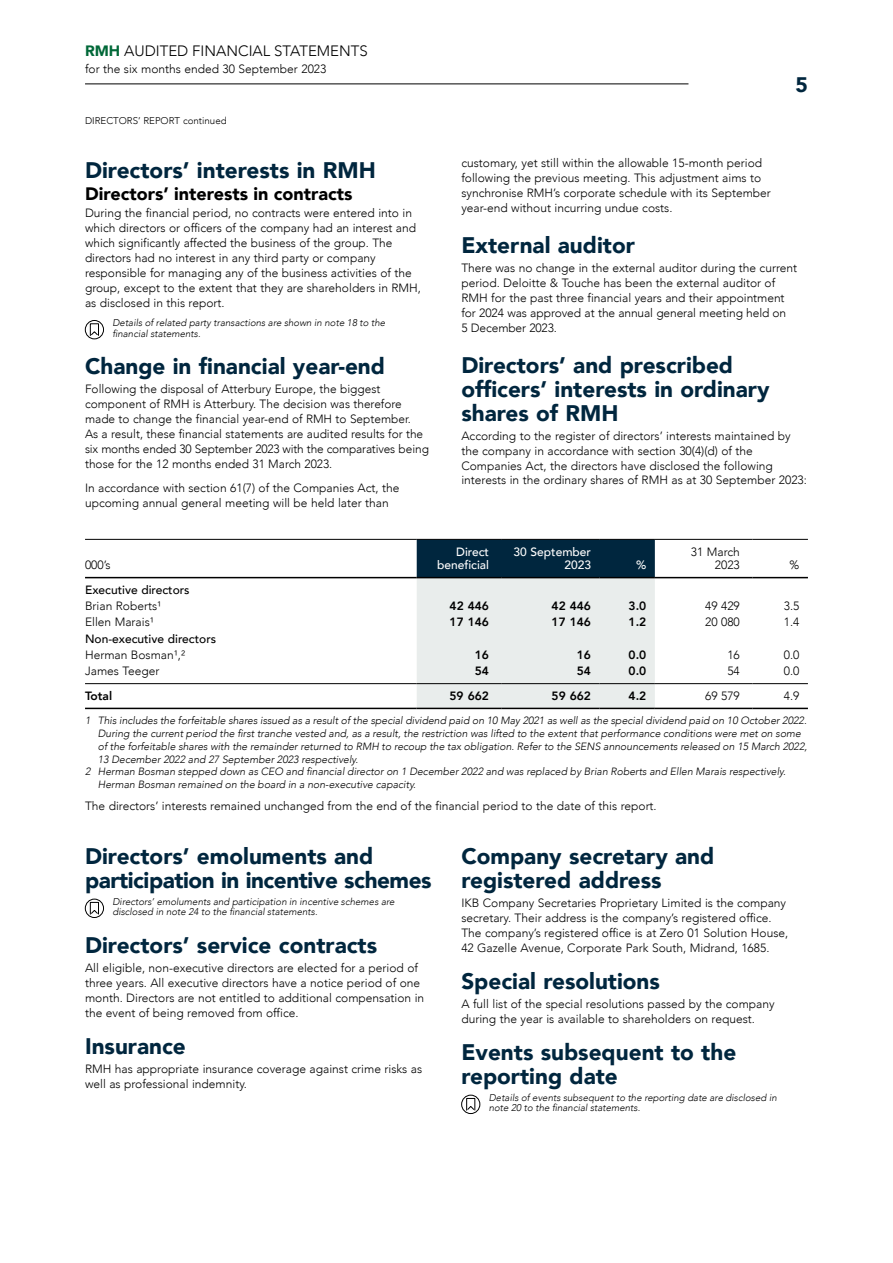
<style>
.page{position:relative;width:893px;height:1263px;background:#fff}
.page>*{position:absolute;margin:0;border:0;box-sizing:border-box;transform-origin:0 0}
.t1{font:900 22.5px/24px "Avenir";color:#00263e}
.t2{font:900 22.5px/24px "Avenir";letter-spacing:-.02em;color:#00263e}
.t3{font:900 21px "Avenir";color:#00263e}
.t4{font:900 18px "Avenir";color:#000}
.t5{font:300 15px "Avenir";color:#000}
.t6{font:300 12px/15px "Avenir";color:#000}
.t7{font:800 12px "Avenir";color:#000}
.t8{font:500 12px "Avenir";color:#000}
.t9{font:500 12px/13.5px "Avenir";color:#fff;text-align:right}
.t10{font:italic 300 10.5px "Avenir";color:#000}
.t11{font:italic 300 9.75px/10.5px "Avenir";color:#000}
.t12{font:300 9.75px "Avenir";color:#000}
.s1{font-weight:900;color:#006838}
</style>
<div class="page">
<div style="left:85px;top:320px;width:19px;height:19px;border:1px solid #000;border-radius:50%"></div>
<div style="left:90px;top:323px;width:9px;height:13px;border:1px solid #000"></div>
<svg style="left:91px;top:331px;width:7px;height:4px"></svg>
<svg style="left:417px;top:540px;width:238px;height:168px;background:#b3bfc3"></svg>
<hr style="left:85px;top:577px;width:332px;height:1px;background:#000">
<hr style="left:417px;top:577px;width:85px;height:1px;background:#000">
<hr style="left:502px;top:577px;width:98px;height:1px;background:#000">
<hr style="left:600px;top:577px;width:55px;height:1px;background:#000">
<hr style="left:655px;top:577px;width:98px;height:1px;background:#000">
<hr style="left:753px;top:577px;width:55px;height:1px;background:#000">
<hr style="left:85px;top:708px;width:332px;height:1px;background:#000">
<hr style="left:417px;top:708px;width:85px;height:1px;background:#000">
<hr style="left:502px;top:708px;width:98px;height:1px;background:#000">
<hr style="left:600px;top:708px;width:55px;height:1px;background:#000">
<hr style="left:655px;top:708px;width:98px;height:1px;background:#000">
<hr style="left:753px;top:708px;width:55px;height:1px;background:#000">
<hr style="left:85px;top:683px;width:332px;height:1px;background:#000">
<hr style="left:417px;top:683px;width:85px;height:1px;background:#000">
<hr style="left:502px;top:683px;width:98px;height:1px;background:#000">
<hr style="left:600px;top:683px;width:55px;height:1px;background:#000">
<hr style="left:655px;top:683px;width:98px;height:1px;background:#000">
<hr style="left:753px;top:683px;width:55px;height:1px;background:#000">
<hr style="left:85px;top:539px;width:332px;height:1px;background:#000">
<hr style="left:417px;top:539px;width:85px;height:1px;background:#000">
<hr style="left:502px;top:539px;width:98px;height:1px;background:#000">
<hr style="left:600px;top:539px;width:55px;height:1px;background:#000">
<hr style="left:655px;top:539px;width:98px;height:1px;background:#000">
<hr style="left:753px;top:539px;width:55px;height:1px;background:#000">
<div style="left:85px;top:899px;width:19px;height:19px;border:1px solid #000;border-radius:50%"></div>
<div style="left:90px;top:902px;width:9px;height:12px;border:1px solid #000"></div>
<svg style="left:91px;top:910px;width:7px;height:4px"></svg>
<div style="left:461px;top:1095px;width:19px;height:19px;border:1px solid #000;border-radius:50%"></div>
<div style="left:466px;top:1098px;width:9px;height:12px;border:1px solid #000"></div>
<svg style="left:467px;top:1106px;width:7px;height:4px"></svg>
<hr style="left:85px;top:84px;width:603px;height:1px;background:#000">
<p class="t5" style="left:85px;top:42px;width:284px"><span class="s1">RMH</span> AUDITED FINANCIAL STATEMENTS</p>
<p class="t6" style="left:85px;top:61px;width:243px">for the six months ended 30 September 2023</p>
<p class="t12" style="left:85px;top:115px;width:143px">DIRECTORS’ REPORT continued</p>
<h1 class="t1" style="left:85px;top:157px;width:292px">Directors’ interests in RMH</h1>
<h3 class="t4" style="left:85px;top:178px;width:269px">Directors’ interests in contracts</h3>
<p class="t6" style="left:85px;top:205px;width:338px">During the financial period, no contracts were entered into in which directors or officers of the company had an interest and which significantly affected the business of the group. The directors had no interest in any third party or company responsible for managing any of the business activities of the group, except to the extent that they are shareholders in RMH, as disclosed in this report.</p>
<p class="t11" style="left:112px;top:318px;width:274px">Details of related party transactions are shown in note 18 to the financial statements.</p>
<h1 class="t1" style="left:85px;top:354px;width:301px">Change in financial year-end</h1>
<p class="t6" style="left:85px;top:382px;width:345px">Following the disposal of Atterbury Europe, the biggest component of RMH is Atterbury. The decision was therefore made to change the financial year-end of RMH to September.<br>As a result, these financial statements are audited results for the six months ended 30 September 2023 with the comparatives being those for the 12 months ended 31 March 2023.</p>
<p class="t6" style="left:85px;top:480px;width:316px">In accordance with section 61(7) of the Companies Act, the upcoming annual general meeting will be held later than</p>
<h2 class="t3" style="left:795px;top:66px;width:14px">5</h2>
<p class="t6" style="left:461px;top:155px;width:311px">customary, yet still within the allowable 15-month period following the previous meeting. This adjustment aims to synchronise RMH’s corporate schedule with its September year-end without incurring undue costs.</p>
<h1 class="t1" style="left:461px;top:233px;width:175px">External auditor</h1>
<p class="t6" style="left:461px;top:261px;width:337px">There was no change in the external auditor during the current period. Deloitte &amp; Touche has been the external auditor of RMH for the past three financial years and their appointment for 2024 was approved at the annual general meeting held on<br>5 December 2023.</p>
<h1 class="t1" style="left:461px;top:353px;width:310px">Directors’ and prescribed officers’ interests in ordinary shares of RMH</h1>
<p class="t6" style="left:461px;top:429px;width:347px">According to the register of directors’ interests maintained by the company in accordance with section 30(4)(d) of the Companies Act, the directors have disclosed the following interests in the ordinary shares of RMH as at 30 September 2023:</p>
<p class="t6" style="left:85px;top:557px;width:27px">000’s</p>
<p class="t9" style="left:437px;top:544px;width:53px">Direct beneficial</p>
<p class="t9" style="left:514px;top:544px;width:79px">30 September<br>2023</p>
<p class="t9" style="left:636px;top:557px;width:12px">%</p>
<p class="t6" style="left:691px;top:545px;width:51px;line-height:13.5px;text-align:right">31 March<br>2023</p>
<p class="t6" style="left:790px;top:557px;width:11px">%</p>
<p class="t8" style="left:85px;top:579px;width:106px">Executive directors</p>
<p class="t6" style="left:85px;top:598px;width:78px">Brian Roberts¹</p>
<p class="t7" style="left:450px;top:597px;width:41px">42 446</p>
<p class="t7" style="left:552px;top:597px;width:41px">42 446</p>
<p class="t7" style="left:629px;top:597px;width:19px">3.0</p>
<p class="t6" style="left:705px;top:598px;width:36px">49 429</p>
<p class="t6" style="left:784px;top:598px;width:17px">3.5</p>
<p class="t6" style="left:85px;top:615px;width:70px">Ellen Marais¹</p>
<p class="t7" style="left:450px;top:613px;width:41px">17 146</p>
<p class="t7" style="left:552px;top:613px;width:41px">17 146</p>
<p class="t7" style="left:629px;top:613px;width:19px">1.2</p>
<p class="t6" style="left:705px;top:615px;width:36px">20 080</p>
<p class="t6" style="left:784px;top:615px;width:17px">1.4</p>
<p class="t8" style="left:85px;top:628px;width:133px">Non-executive directors</p>
<p class="t6" style="left:85px;top:647px;width:102px">Herman Bosman¹,²</p>
<p class="t7" style="left:475px;top:645px;width:16px">16</p>
<p class="t7" style="left:577px;top:645px;width:16px">16</p>
<p class="t7" style="left:629px;top:645px;width:19px">0.0</p>
<p class="t6" style="left:727px;top:647px;width:14px">16</p>
<p class="t6" style="left:784px;top:647px;width:17px">0.0</p>
<p class="t6" style="left:85px;top:663px;width:76px">James Teeger</p>
<p class="t7" style="left:475px;top:662px;width:16px">54</p>
<p class="t7" style="left:577px;top:662px;width:16px">54</p>
<p class="t7" style="left:629px;top:662px;width:19px">0.0</p>
<p class="t6" style="left:727px;top:663px;width:14px">54</p>
<p class="t6" style="left:784px;top:663px;width:17px">0.0</p>
<p class="t7" style="left:85px;top:686px;width:29px">Total</p>
<p class="t7" style="left:450px;top:686px;width:41px">59 662</p>
<p class="t7" style="left:552px;top:686px;width:41px">59 662</p>
<p class="t7" style="left:629px;top:686px;width:19px">4.2</p>
<p class="t6" style="left:705px;top:688px;width:36px">69 579</p>
<p class="t6" style="left:784px;top:688px;width:17px">4.9</p>
<p class="t10" style="left:85px;top:714px;width:723px">1 This includes the forfeitable shares issued as a result of the special dividend paid on 10 May 2021 as well as the special dividend paid on 10 October 2022.</p>
<p class="t10" style="left:98px;top:727px;width:705px">During the current period the first tranche vested and, as a result, the restriction was lifted to the extent that performance conditions were met on some</p>
<p class="t10" style="left:98px;top:740px;width:711px">of the forfeitable shares with the remainder returned to RMH to recoup the tax obligation. Refer to the SENS announcements released on 15 March 2022,</p>
<p class="t10" style="left:98px;top:753px;width:262px">13 December 2022 and 27 September 2023 respectively.</p>
<p class="t10" style="left:85px;top:765px;width:702px">2 Herman Bosman stepped down as CEO and financial director on 1 December 2022 and was replaced by Brian Roberts and Ellen Marais respectively.</p>
<p class="t10" style="left:98px;top:778px;width:320px">Herman Bosman remained on the board in a non-executive capacity.</p>
<p class="t6" style="left:85px;top:798px;width:573px">The directors’ interests remained unchanged from the end of the financial period to the date of this report.</p>
<h1 class="t2" style="left:85px;top:844px;width:348px">Directors’ emoluments and participation in incentive schemes</h1>
<p class="t11" style="left:112px;top:896px;width:284px">Directors’ emoluments and participation in incentive schemes are disclosed in note 24 to the financial statements.</p>
<h1 class="t1" style="left:85px;top:932px;width:294px">Directors’ service contracts</h1>
<p class="t6" style="left:85px;top:960px;width:341px">All eligible, non-executive directors are elected for a period of three years. All executive directors have a notice period of one month. Directors are not entitled to additional compensation in the event of being removed from office.</p>
<h1 class="t1" style="left:85px;top:1033px;width:102px">Insurance</h1>
<p class="t6" style="left:85px;top:1061px;width:339px">RMH has appropriate insurance coverage against crime risks as well as professional indemnity.</p>
<h1 class="t1" style="left:461px;top:844px;width:254px">Company secretary and registered address</h1>
<p class="t6" style="left:461px;top:896px;width:328px">IKB Company Secretaries Proprietary Limited is the company secretary. Their address is the company’s registered office.<br>The company’s registered office is at Zero 01 Solution House, 42 Gazelle Avenue, Corporate Park South, Midrand, 1685.</p>
<h1 class="t1" style="left:461px;top:969px;width:200px">Special resolutions</h1>
<p class="t6" style="left:461px;top:997px;width:315px">A full list of the special resolutions passed by the company during the year is available to shareholders on request.</p>
<h1 class="t1" style="left:461px;top:1040px;width:276px">Events subsequent to the reporting date</h1>
<p class="t11" style="left:489px;top:1092px;width:289px">Details of events subsequent to the reporting date are disclosed in note 20 to the financial statements.</p>
</div>
